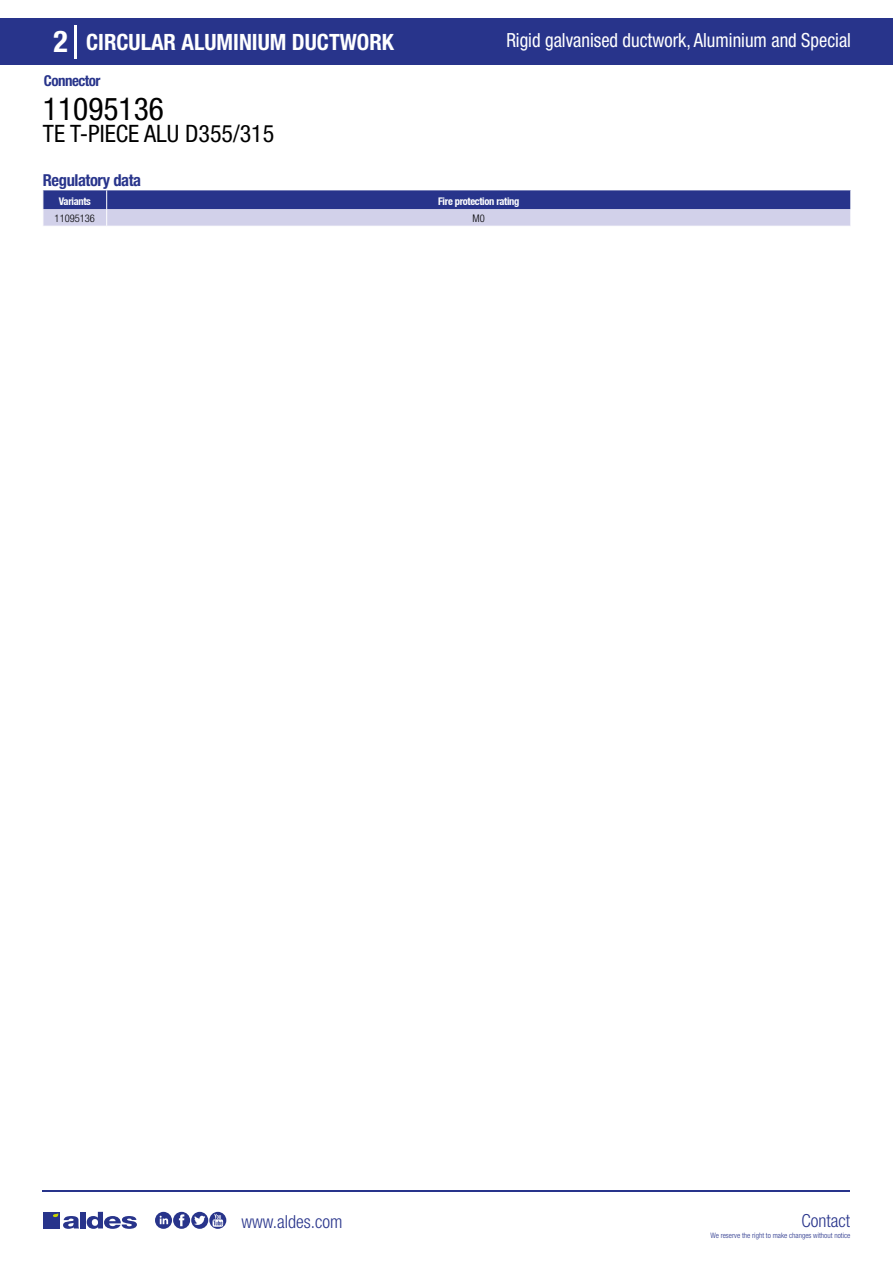
<style>
.page{position:relative;width:893px;height:1263px;background:#fff}
.page>*{position:absolute;margin:0;border:0;box-sizing:border-box;transform-origin:0 0}
.t1{font:condensed 31.5px "Helvetica Neue LT Std";color:#000}
.t2{font:700 condensed 30px "Helvetica Neue LT Std";color:#fff}
.t3{font:condensed 24px "Helvetica Neue LT Std";color:#000}
.t4{font:700 condensed 22.5px "Helvetica Neue LT Std";color:#fff}
.t5{font:condensed 19.5px "Helvetica Neue LT Std";color:#fff;scale:.95 1}
.t6{font:300 condensed 18px "Helvetica Neue";color:#28348b}
.t7{font:700 condensed 16.5px "Helvetica Neue LT Std";letter-spacing:-.025em;color:#28348b}
.t8{font:700 condensed 15px "Helvetica Neue LT Std";letter-spacing:-.035em;color:#28348b}
.t9{font:700 condensed 10.5px "Helvetica Neue";letter-spacing:-.03em;color:#fff}
.t10{font:300 condensed 10.5px "Helvetica Neue";color:#000}
.t11{font:300 condensed 7.5px "Helvetica Neue";color:#28348b}
</style>
<div class="page">
<div style="left:0;top:18px;width:893px;height:46px;background:#28348b"></div>
<hr style="left:74px;top:25px;width:2px;height:33px;background:#fff">
<hr style="left:43px;top:1190px;width:807px;height:1px;background:#28348b">
<svg style="left:155px;top:1212px;width:71px;height:17px"></svg>
<div style="left:43px;top:1212px;width:17px;height:16px;background:#28348b"></div>
<div style="left:80px;top:1212px;width:6px;height:16px;background:#28348b"></div>
<svg style="left:87px;top:1212px;width:50px;height:17px"></svg>
<svg style="left:53px;top:1213px;width:26px;height:16px"></svg>
<svg style="left:43px;top:190px;width:808px;height:36px;background:#7b80b9"></svg>
<h2 class="t2" style="left:54px;top:24px;width:16px">2</h2>
<p class="t4" style="left:86px;top:28px;width:309px">CIRCULAR ALUMINIUM DUCTWORK</p>
<p class="t5" style="left:506px;top:29px;width:364px">Rigid galvanised ductwork, Aluminium and Special</p>
<p class="t8" style="left:44px;top:71px;width:58px">Connector</p>
<h1 class="t1" style="left:43px;top:91px;width:122px">11095136</h1>
<p class="t3" style="left:43px;top:120px;width:233px">TE T-PIECE ALU D355/315</p>
<p class="t7" style="left:43px;top:170px;width:100px">Regulatory data</p>
<p class="t9" style="left:59px;top:195px;width:34px">Variants</p>
<p class="t9" style="left:438px;top:195px;width:83px">Fire protection rating</p>
<p class="t10" style="left:55px;top:212px;width:42px">11095136</p>
<p class="t10" style="left:473px;top:212px;width:14px">M0</p>
<p class="t6" style="left:241px;top:1211px;width:102px">www.aldes.com</p>
<p class="t6" style="left:801px;top:1211px;width:50px">Contact</p>
<p class="t11" style="left:710px;top:1230px;width:141px">We reserve the right to make changes without notice</p>
</div>
